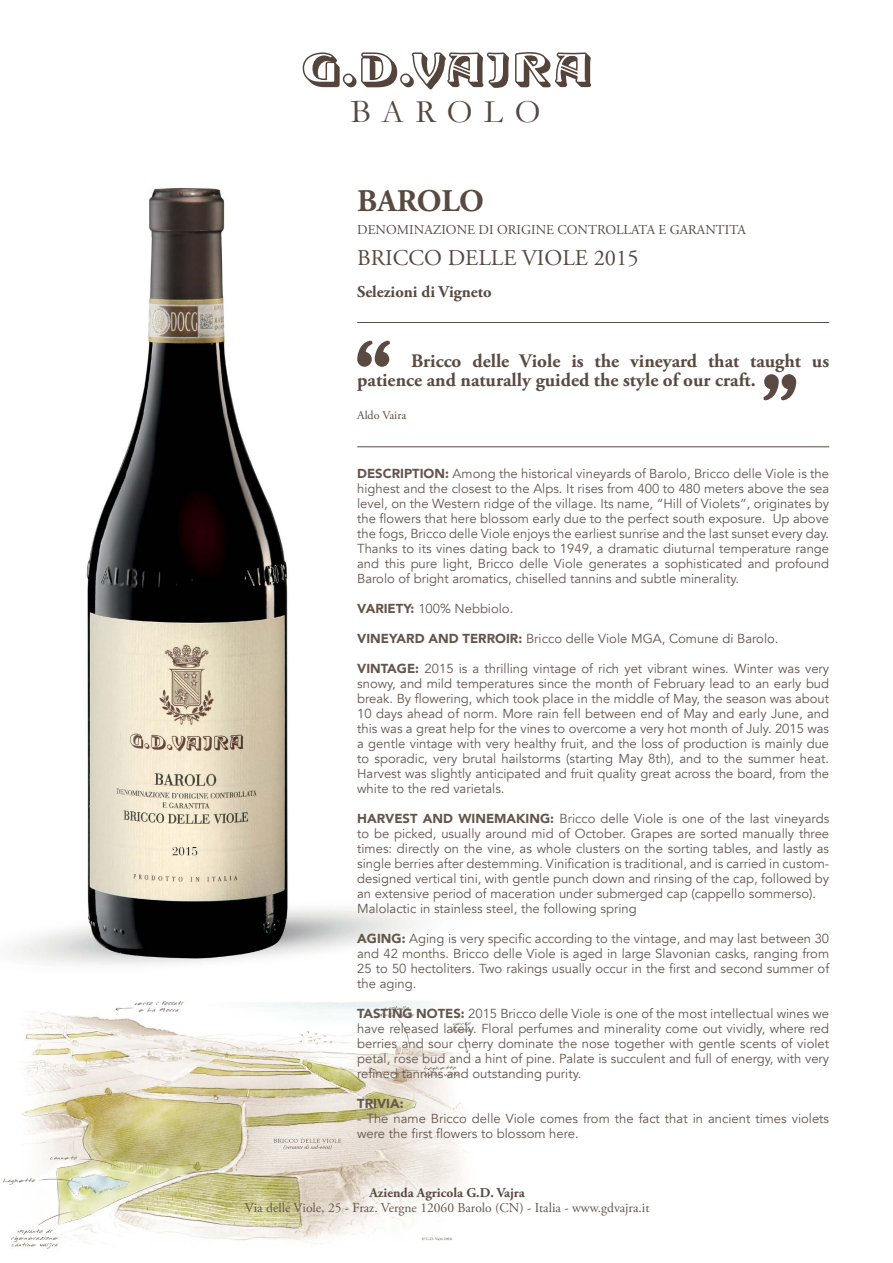
<style>
.page{position:relative;width:893px;height:1263px;background:#fff}
.page>*{position:absolute;margin:0;border:0;box-sizing:border-box;transform-origin:0 0}
.t1{font:33px "Garamond";letter-spacing:.35em;color:#574740}
.t2{font:700 31.5px "Adobe Garamond Pro";color:#584941}
.t3{font:22.5px "Adobe Garamond Pro";color:#584941}
.t4{font:700 19.05px/19px "Adobe Garamond Pro";color:#5a4a42}
.t5{font:700 16.5px "Adobe Garamond Pro";color:#584941}
.t6{font:13.5px "Adobe Garamond Pro";color:#65564d}
.t7{font:13.5px "Adobe Garamond Pro";color:#584941}
.t8{font:700 13.5px "Adobe Garamond Pro";color:#5a4a42}
.t9{font:13.05px/15px "Avenir";color:#65564d;text-align:justify}
.t10{font:900 13.05px "Avenir";color:#65564d}
.t11{font:12px "Adobe Garamond Pro";color:#5a4a42}
.s1{font-weight:900}
</style>
<div class="page">
<img style="left:3px;top:1001px;width:469px;height:248px">
<img style="left:14px;top:187px;width:479px;height:778px">
<svg style="left:357px;top:340px;width:34px;height:27px"></svg>
<hr style="left:357px;top:446px;width:472px;height:1px;background:#5a4a42">
<hr style="left:357px;top:322px;width:472px;height:1px;background:#5a4a42">
<svg style="left:763px;top:374px;width:33px;height:27px"></svg>
<svg style="left:303px;top:52px;width:288px;height:37px"></svg>
<h1 class="t1" style="left:351px;top:89px;width:191px">BAROLO</h1>
<h2 class="t2" style="left:357px;top:183px;width:128px">BAROLO</h2>
<p class="t7" style="left:357px;top:221px;width:390px">DENOMINAZIONE DI ORIGINE CONTROLLATA E GARANTITA</p>
<h3 class="t3" style="left:357px;top:245px;width:283px">BRICCO DELLE VIOLE 2015</h3>
<p class="t5" style="left:357px;top:282px;width:136px">Selezioni di Vigneto</p>
<h3 class="t4" style="left:357px;top:352px;width:473px;text-indent:54px">Bricco delle Viole is the vineyard that taught us patience and naturally guided the style of our craft.</h3>
<p class="t11" style="left:357px;top:408px;width:51px">Aldo Vaira</p>
<p class="t9" style="left:357px;top:466px;width:474px"><span class="s1">DESCRIPTION:</span> Among the historical vineyards of Barolo, Bricco delle Viole is the highest and the closest to the Alps. It rises from 400 to 480 meters above the sea level, on the Western ridge of the village. Its name, “Hill of Violets”, originates by the flowers that here blossom early due to the perfect south exposure. Up above the fogs, Bricco delle Viole enjoys the earliest sunrise and the last sunset every day.<br>Thanks to its vines dating back to 1949, a dramatic diuturnal temperature range and this pure light, Bricco delle Viole generates a sophisticated and profound Barolo of bright aromatics, chiselled tannins and subtle minerality.</p>
<p class="t9" style="left:357px;top:601px;width:158px"><span class="s1">VARIETY:</span> 100% Nebbiolo.</p>
<p class="t9" style="left:357px;top:631px;width:423px"><span class="s1">VINEYARD AND TERROIR:</span> Bricco delle Viole MGA, Comune di Barolo.</p>
<p class="t9" style="left:357px;top:661px;width:473px"><span class="s1">VINTAGE:</span> 2015 is a thrilling vintage of rich yet vibrant wines. Winter was very snowy, and mild temperatures since the month of February lead to an early bud break. By flowering, which took place in the middle of May, the season was about 10 days ahead of norm. More rain fell between end of May and early June, and this was a great help for the vines to overcome a very hot month of July. 2015 was a gentle vintage with very healthy fruit, and the loss of production is mainly due to sporadic, very brutal hailstorms (starting May 8th), and to the summer heat.<br>Harvest was slightly anticipated and fruit quality great across the board, from the white to the red varietals.</p>
<p class="t9" style="left:357px;top:811px;width:473px;text-align:left"><span class="s1">HARVEST AND WINEMAKING:</span> Bricco delle Viole is one of the last vineyards to be picked, usually around mid of October. Grapes are sorted manually three times: directly on the vine, as whole clusters on the sorting tables, and lastly as single berries after destemming. Vinification is traditional, and is carried in custom&shy;designed vertical tini, with gentle punch down and rinsing of the cap, followed by an extensive period of maceration under submerged cap (cappello sommerso).<br>Malolactic in stainless steel, the following spring</p>
<p class="t9" style="left:357px;top:931px;width:473px"><span class="s1">AGING:</span> Aging is very specific according to the vintage, and may last between 30 and 42 months. Bricco delle Viole is aged in large Slavonian casks, ranging from 25 to 50 hectoliters. Two rakings usually occur in the first and second summer of the aging.</p>
<p class="t9" style="left:357px;top:1006px;width:473px"><span class="s1">TASTING NOTES:</span> 2015 Bricco delle Viole is one of the most intellectual wines we have released lately. Floral perfumes and minerality come out vividly, where red berries and sour cherry dominate the nose together with gentle scents of violet petal, rose bud and a hint of pine. Palate is succulent and full of energy, with very refined tannins and outstanding purity.</p>
<p class="t10" style="left:357px;top:1092px;width:48px">TRIVIA:</p>
<p class="t9" style="left:357px;top:1111px;width:473px">- The name Bricco delle Viole comes from the fact that in ancient times violets were the first flowers to blossom here.</p>
<p class="t8" style="left:369px;top:1185px;width:157px">Azienda Agricola G.D. Vajra</p>
<p class="t6" style="left:245px;top:1199px;width:406px">Via delle Viole, 25 - Fraz. Vergne 12060 Barolo (CN) - Italia - www.gdvajra.it</p>
</div>
